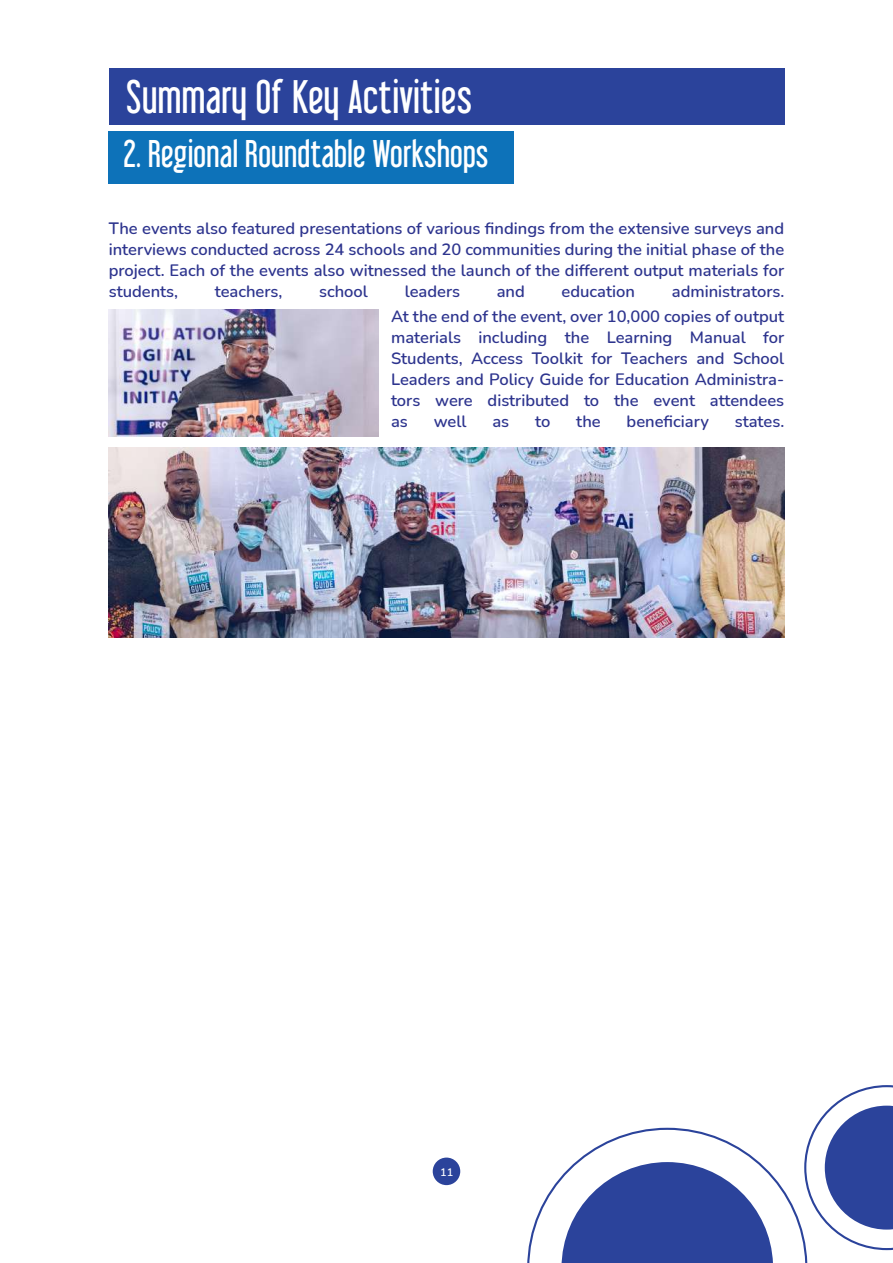
<style>
.page{position:relative;width:893px;height:1263px;background:#fff}
.page>*{position:absolute;margin:0;border:0;box-sizing:border-box;transform-origin:0 0}
.t1{font:42px "Libel Suit";letter-spacing:.01em;color:#fff}
.t2{font:34.5px "Libel Suit";letter-spacing:.01em;color:#fff}
.t3{font:600 16.5px/21px "Nunito";color:#2d348e;text-align:justify}
.t4{font:600 10.95px "Nunito";color:#fff}
</style>
<div class="page">
<div style="left:433px;top:1157px;width:27px;height:28px;background:#2b439b;border-radius:50%"></div>
<svg style="left:814px;top:1085px;width:79px;height:43px"></svg>
<svg style="left:527px;top:1128px;width:366px;height:135px"></svg>
<div style="left:109px;top:69px;width:675px;height:56px;background:#2b439b"></div>
<div style="left:109px;top:131px;width:405px;height:52px;background:#0d72b9"></div>
<img style="left:109px;top:447px;width:675px;height:190px">
<img style="left:109px;top:309px;width:269px;height:128px">
<h1 class="t1" style="left:126px;top:72px;width:347px">Summary Of Key Activities</h1>
<h2 class="t2" style="left:123px;top:133px;width:367px">2. Regional Roundtable Workshops</h2>
<p class="t3" style="left:109px;top:217px;width:677px">The events also featured presentations of various findings from the extensive surveys and interviews conducted across 24 schools and 20 communities during the initial phase of the project. Each of the events also witnessed the launch of the different output materials for students,</p>
<p class="t3" style="left:215px;top:280px;width:69px">teachers,</p>
<p class="t3" style="left:319px;top:280px;width:50px">school</p>
<p class="t3" style="left:405px;top:280px;width:57px">leaders</p>
<p class="t3" style="left:497px;top:280px;width:30px">and</p>
<p class="t3" style="left:562px;top:280px;width:75px">education</p>
<p class="t3" style="left:391px;top:278px;width:395px;line-height:25.5px;text-align:right">administrators.<br>At the end of the event, over 10,000 copies of output</p>
<p class="t3" style="left:391px;top:326px;width:395px">materials including the Learning Manual for Students, Access Toolkit for Teachers and School Leaders and Policy Guide for Education Administra&shy;tors were distributed to the event attendees as</p>
<p class="t3" style="left:434px;top:410px;width:34px">well</p>
<p class="t3" style="left:492px;top:410px;width:18px">as</p>
<p class="t3" style="left:535px;top:410px;width:17px">to</p>
<p class="t3" style="left:576px;top:410px;width:26px">the</p>
<p class="t3" style="left:627px;top:410px;width:84px">beneficiary</p>
<p class="t3" style="left:735px;top:410px;width:51px">states.</p>
<p class="t4" style="left:440px;top:1164px;width:15px">11</p>
</div>
